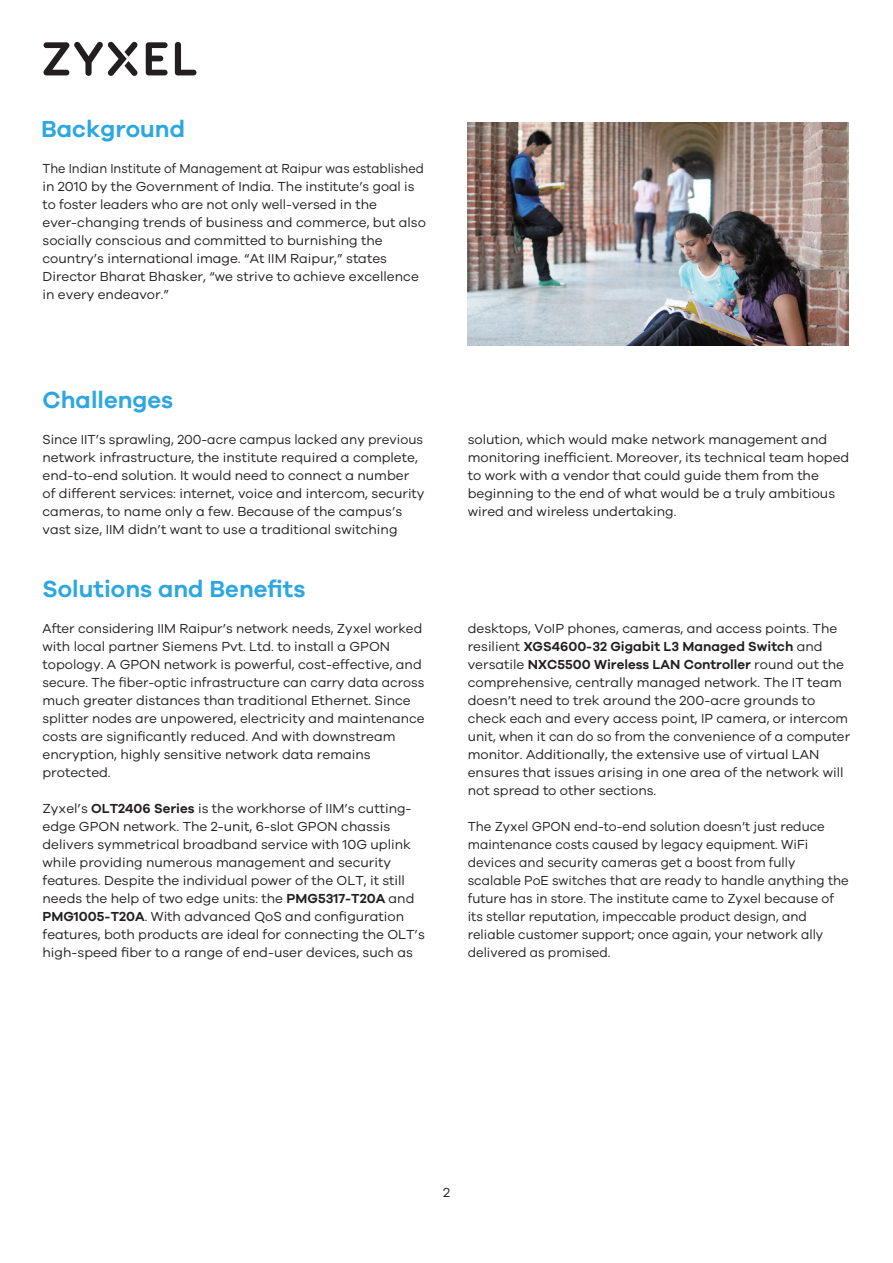
<style>
.page{position:relative;width:893px;height:1263px;background:#fff}
.page>*{position:absolute;margin:0;border:0;box-sizing:border-box;transform-origin:0 0}
.t1{font:600 24px "Galano Grotesque";color:#2da7df}
.t2{font:13.5px/18px "Galano Grotesque";color:#231f20}
.t3{font:13.5px/18px "Galano Grotesque";color:#231f20;scale:.93 1}
.t4{font:13.5px/18px "Galano Grotesque";color:#231f20;scale:.96 1}
.s1{font-weight:600}
</style>
<div class="page">
<svg style="left:175px;top:42px;width:21px;height:33px"></svg>
<svg style="left:146px;top:42px;width:22px;height:33px"></svg>
<svg style="left:43px;top:41px;width:95px;height:35px"></svg>
<img style="left:467px;top:122px;width:381px;height:223px">
<h1 class="t1" style="left:41px;top:114px;width:146px">Background</h1>
<p class="t3" style="left:43px;top:159px;width:414px">The Indian Institute of Management at Raipur was established in 2010 by the Government of India. The institute’s goal is to foster leaders who are not only well-versed in the ever-changing trends of business and commerce, but also socially conscious and committed to burnishing the country’s international image. “At IIM Raipur,” states Director Bharat Bhasker, “we strive to achieve excellence in every endeavor.”</p>
<h1 class="t1" style="left:43px;top:385px;width:132px">Challenges</h1>
<p class="t2" style="left:43px;top:430px;width:384px">Since IIT’s sprawling, 200-acre campus lacked any previous network infrastructure, the institute required a complete, end-to-end solution. It would need to connect a number of different services: internet, voice and intercom, security cameras, to name only a few. Because of the campus’s vast size, IIM didn’t want to use a traditional switching</p>
<h1 class="t1" style="left:43px;top:574px;width:264px">Solutions and Benefits</h1>
<p class="t2" style="left:43px;top:619px;width:384px">After considering IIM Raipur’s network needs, Zyxel worked with local partner Siemens Pvt. Ltd. to install a GPON topology. A GPON network is powerful, cost-effective, and secure. The fiber-optic infrastructure can carry data across much greater distances than traditional Ethernet. Since splitter nodes are unpowered, electricity and maintenance costs are significantly reduced. And with downstream encryption, highly sensitive network data remains protected.</p>
<p class="t2" style="left:43px;top:799px;width:384px">Zyxel’s <span class="s1">OLT2406 Series</span> is the workhorse of IIM’s cutting&shy;edge GPON network. The 2-unit, 6-slot GPON chassis delivers symmetrical broadband service with 10G uplink while providing numerous management and security features. Despite the individual power of the OLT, it still needs the help of two edge units: the <span class="s1">PMG5317-T20A</span> and <span class="s1">PMG1005-T20A</span>. With advanced QoS and configuration features, both products are ideal for connecting the OLT’s high-speed fiber to a range of end-user devices, such as</p>
<p class="t2" style="left:468px;top:430px;width:383px">solution, which would make network management and monitoring inefficient. Moreover, its technical team hoped to work with a vendor that could guide them from the beginning to the end of what would be a truly ambitious wired and wireless undertaking.</p>
<p class="t2" style="left:468px;top:619px;width:384px">desktops, VoIP phones, cameras, and access points. The resilient <span class="s1">XGS4600-32 Gigabit L3 Managed Switch</span> and versatile <span class="s1">NXC5500 Wireless LAN Controller</span> round out the comprehensive, centrally managed network. The IT team doesn’t need to trek around the 200-acre grounds to check each and every access point, IP camera, or intercom unit, when it can do so from the convenience of a computer monitor. Additionally, the extensive use of virtual LAN ensures that issues arising in one area of the network will not spread to other sections.</p>
<p class="t4" style="left:468px;top:817px;width:398px">The Zyxel GPON end-to-end solution doesn’t just reduce maintenance costs caused by legacy equipment. WiFi devices and security cameras get a boost from fully scalable PoE switches that are ready to handle anything the future has in store. The institute came to Zyxel because of its stellar reputation, impeccable product design, and reliable customer support; once again, your network ally delivered as promised.</p>
<p class="t2" style="left:443px;top:1183px;width:8px">2</p>
</div>
